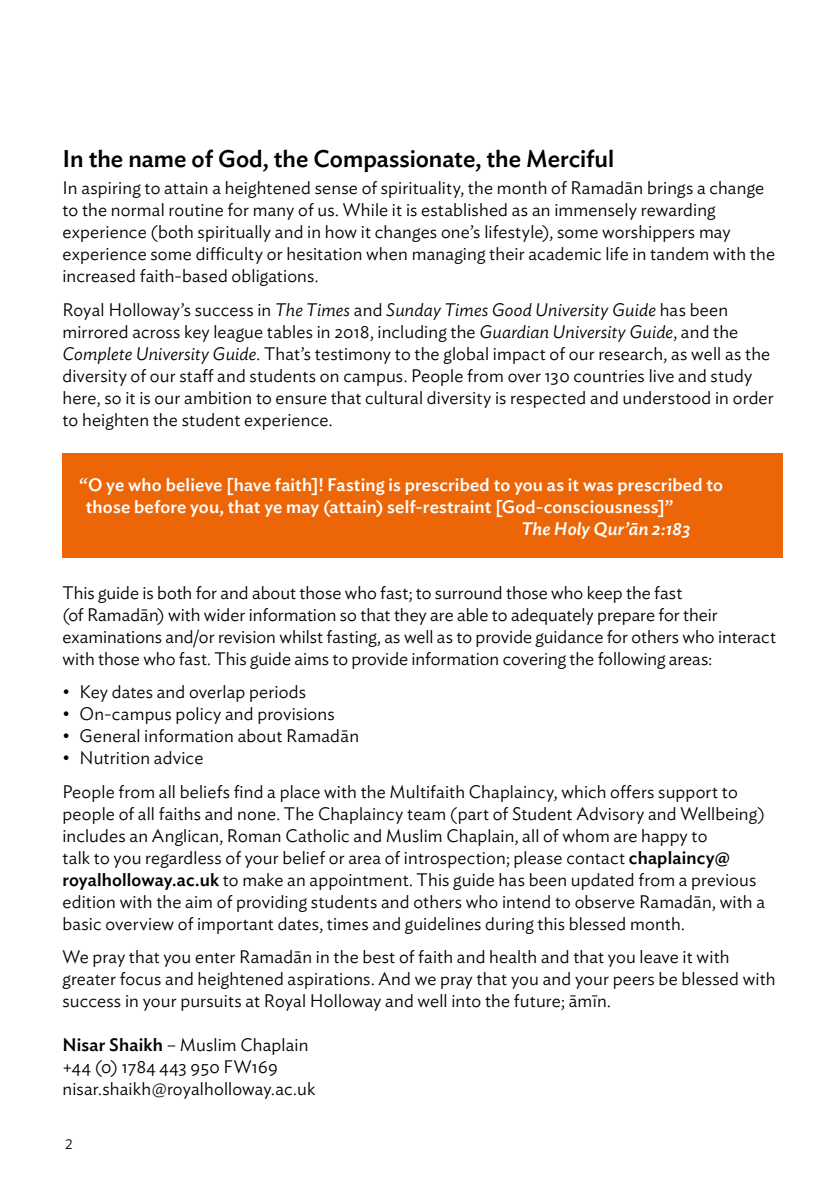
<style>
.page{position:relative;width:840px;height:1191px;background:#fff}
.page>*{position:absolute;margin:0;border:0;box-sizing:border-box;transform-origin:0 0}
.t1{font:500 24px "Ideal Sans";color:#000}
.t2{font:300 18px/22px "Ideal Sans";letter-spacing:.005em;color:#000}
.t3{font:500 18px/22px "Ideal Sans";letter-spacing:.01em;color:#fff}
.t4{font:italic 500 18px "Ideal Sans";letter-spacing:.01em;color:#fff}
.t5{font:300 14px "Ideal Sans";color:#000}
.s1{font-style:italic}
.s2{font-weight:500}
</style>
<div class="page">
<div style="left:62px;top:454px;width:720px;height:104px;background:#ec6608"></div>
<h1 class="t1" style="left:62px;top:140px;width:553px">In the name of God, the Compassionate, the Merciful</h1>
<p class="t2" style="left:62px;top:175px;width:713px">In aspiring to attain a heightened sense of spirituality, the month of Ramadān brings a change to the normal routine for many of us. While it is established as an immensely rewarding experience (both spiritually and in how it changes one’s lifestyle), some worshippers may experience some difficulty or hesitation when managing their academic life in tandem with the increased faith-based obligations.</p>
<p class="t2" style="left:62px;top:297px;width:712px">Royal Holloway’s success in <span class="s1">The Times</span> and <span class="s1">Sunday Times Good University Guide</span> has been mirrored across key league tables in 2018, including the <span class="s1">Guardian University Guide</span>, and the <span class="s1">Complete University Guide</span>. That’s testimony to the global impact of our research, as well as the diversity of our staff and students on campus. People from over 130 countries live and study here, so it is our ambition to ensure that cultural diversity is respected and understood in order to heighten the student experience.</p>
<p class="t3" style="left:86px;top:472px;width:638px;text-indent:-6px">“O ye who believe [have faith]! Fasting is prescribed to you as it was prescribed to those before you, that ye may (attain) self-restraint [God-consciousness]”</p>
<p class="t4" style="left:521px;top:514px;width:170px">The Holy Qur’ān 2:183</p>
<p class="t2" style="left:62px;top:580px;width:714px">This guide is both for and about those who fast; to surround those who keep the fast<br>(of Ramadān) with wider information so that they are able to adequately prepare for their examinations and/or revision whilst fasting, as well as to provide guidance for others who interact with those who fast. This guide aims to provide information covering the following areas:</p>
<p class="t2" style="left:62px;top:679px;width:245px">• Key dates and overlap periods</p>
<p class="t2" style="left:62px;top:701px;width:273px">• On-campus policy and provisions</p>
<p class="t2" style="left:62px;top:723px;width:298px">• General information about Ramadān</p>
<p class="t2" style="left:62px;top:739px;width:676px;line-height:33.4px">• Nutrition advice<br>People from all beliefs find a place with the Multifaith Chaplaincy, which offers support to</p>
<p class="t2" style="left:62px;top:800px;width:703px">people of all faiths and none. The Chaplaincy team (part of Student Advisory and Wellbeing) includes an Anglican, Roman Catholic and Muslim Chaplain, all of whom are happy to<br>talk to you regardless of your belief or area of introspection; please contact <span class="s2">chaplaincy@ royalholloway.ac.uk</span> to make an appointment. This guide has been updated from a previous edition with the aim of providing students and others who intend to observe Ramadān, with a basic overview of important dates, times and guidelines during this blessed month.</p>
<p class="t2" style="left:62px;top:944px;width:714px">We pray that you enter Ramadān in the best of faith and health and that you leave it with greater focus and heightened aspirations. And we pray that you and your peers be blessed with success in your pursuits at Royal Holloway and well into the future; āmīn.</p>
<p class="t2" style="left:62px;top:1031px;width:254px"><span class="s2">Nisar Shaikh</span> – Muslim Chaplain +44 (0) 1784 443 950 FW169 nisar.shaikh@royalholloway.ac.uk</p>
<p class="t5" style="left:65px;top:1133px;width:9px">2</p>
</div>
